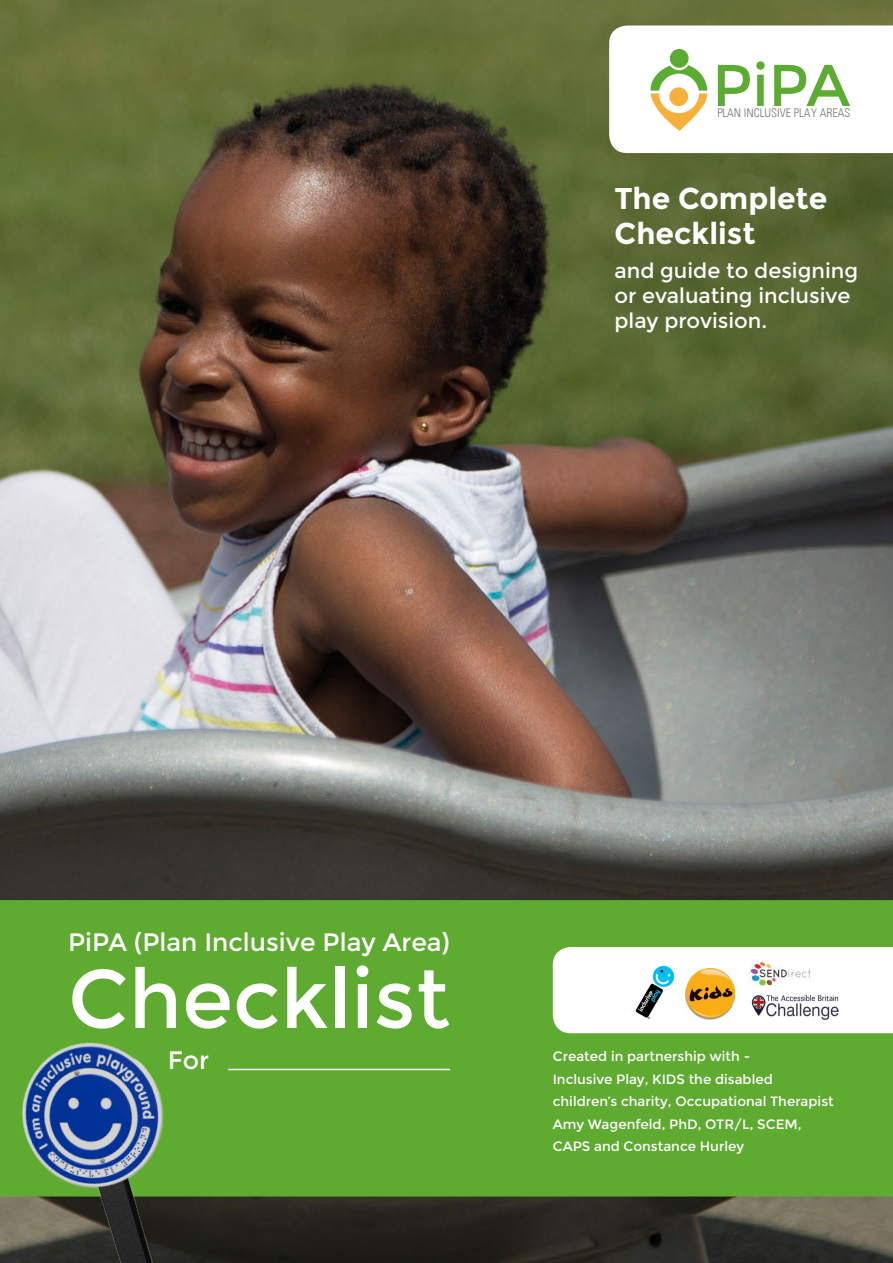
<style>
.page{position:relative;width:893px;height:1263px;background:#fff}
.page>*{position:absolute;margin:0;border:0;box-sizing:border-box;transform-origin:0 0}
.t1{font:82.5px "Montserrat";color:#fff}
.t2{font:58.8px "Montserrat";color:#5cac33}
.t3{font:700 30px/34.5px "Montserrat";color:#fff}
.t4{font:25.2px "Montserrat";color:#fff}
.t5{font:21px/25.2px "Montserrat";color:#fff}
.t6{font:13.5px/22.5px "Montserrat";color:#fff}
.t7{font:300 condensed 12px "Univers LT";color:#777}
</style>
<div class="page">
<img style="left:0;top:0;width:893px;height:1263px">
<div style="left:0;top:900px;width:893px;height:296px;background:#5fab31"></div>
<svg style="left:553px;top:947px;width:340px;height:86px"></svg>
<img style="left:685px;top:968px;width:49px;height:51px">
<img style="left:749px;top:961px;width:62px;height:25px">
<img style="left:632px;top:962px;width:45px;height:57px">
<svg style="left:609px;top:26px;width:284px;height:127px"></svg>
<div style="left:670px;top:49px;width:19px;height:19px;background:#5cac33;border-radius:50%"></div>
<div style="left:669px;top:87px;width:19px;height:19px;background:#f8b03c;border-radius:50%"></div>
<img style="left:749px;top:996px;width:90px;height:23px">
<img style="left:0;top:1008px;width:245px;height:255px">
<hr style="left:228px;top:1069px;width:222px;height:1px;background:#fff">
<h2 class="t2" style="left:712px;top:58px;width:139px">PiPA</h2>
<p class="t7" style="left:717px;top:106px;width:135px">PLAN INCLUSIVE PLAY AREAS</p>
<h3 class="t3" style="left:614px;top:183px;width:214px">The Complete<br>Checklist</h3>
<h3 class="t5" style="left:614px;top:259px;width:245px">and guide to designing or evaluating inclusive play provision.</h3>
<h3 class="t4" style="left:68px;top:931px;width:383px">PiPA (Plan Inclusive Play Area)</h3>
<h1 class="t1" style="left:68px;top:961px;width:383px">Checklist</h1>
<h3 class="t4" style="left:168px;top:1048px;width:43px">For</h3>
<p class="t6" style="left:553px;top:1046px;width:282px">Created in partnership with -<br>Inclusive Play, KIDS the disabled children’s charity, Occupational Therapist Amy Wagenfeld, PhD, OTR/L, SCEM, CAPS and Constance Hurley</p>
</div>
